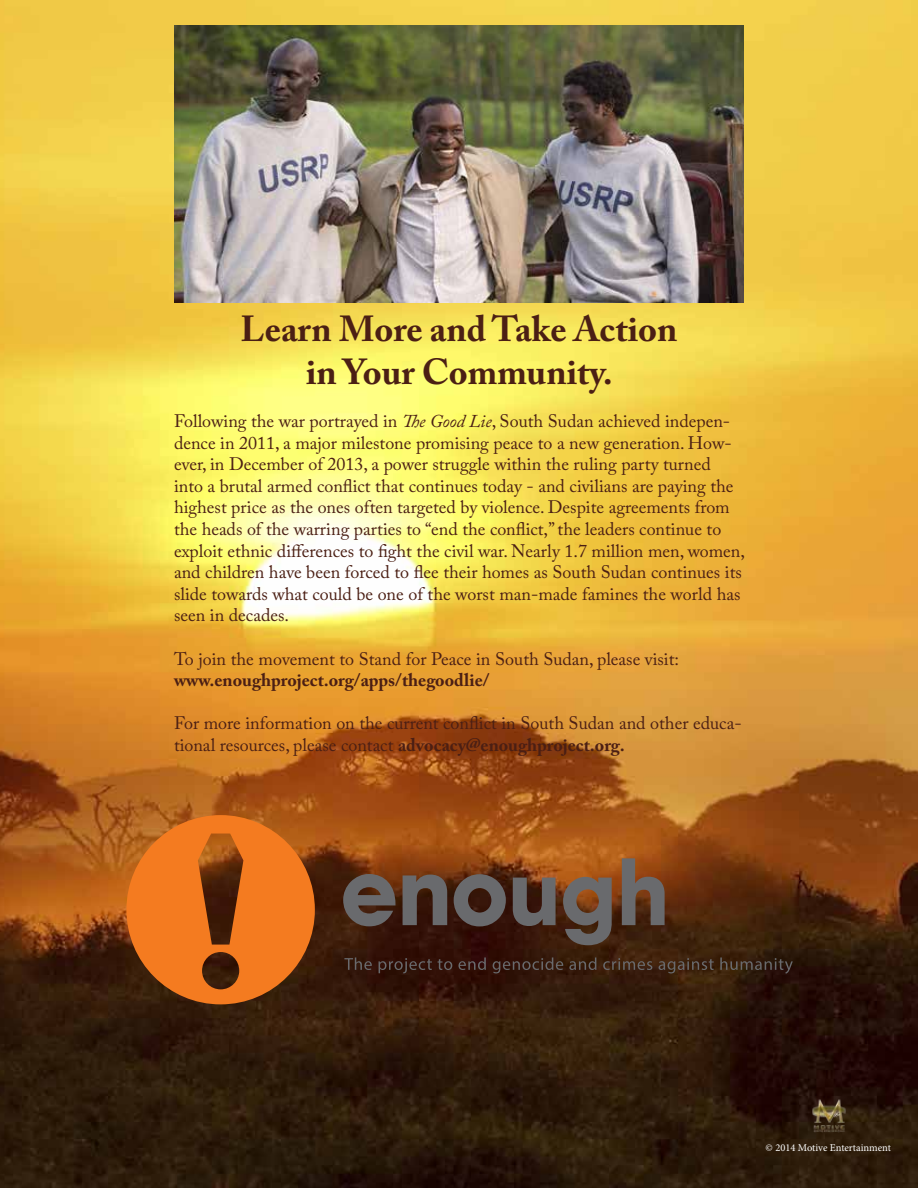
<style>
.page{position:relative;width:918px;height:1188px;background:#fff}
.page>*{position:absolute;margin:0;border:0;box-sizing:border-box;transform-origin:0 0}
.t1{font:700 36px/43.2px "Adobe Caslon Pro";color:#4b1f14;text-align:center}
.t2{font:18px/21.6px "Adobe Caslon Pro";color:#4b1f14}
.t3{font:700 18px "Adobe Caslon Pro";color:#4b1f14}
.t4{font:10.5px "Minion Pro";color:#fff}
.s1{font-style:italic}
.s2{font-weight:700}
</style>
<div class="page">
<img style="left:0;top:0;width:918px;height:1188px">
<img style="left:174px;top:26px;width:570px;height:276px">
<img style="left:810px;top:1096px;width:37px;height:37px">
<svg style="left:343px;top:874px;width:52px;height:52px;background:#5e514b"></svg>
<svg style="left:403px;top:875px;width:44px;height:50px;background:#5b514f"></svg>
<svg style="left:454px;top:874px;width:52px;height:52px;background:#584a47"></svg>
<svg style="left:513px;top:878px;width:43px;height:48px;background:#5c524f"></svg>
<svg style="left:563px;top:877px;width:49px;height:68px;background:#69584d"></svg>
<svg style="left:622px;top:858px;width:43px;height:67px;background:#6f5647"></svg>
<svg style="left:126px;top:815px;width:189px;height:189px;background:#c3631a"></svg>
<svg style="left:344px;top:957px;width:28px;height:13px"></svg>
<svg style="left:378px;top:958px;width:54px;height:15px"></svg>
<svg style="left:438px;top:959px;width:14px;height:11px"></svg>
<svg style="left:458px;top:957px;width:28px;height:13px"></svg>
<svg style="left:493px;top:957px;width:70px;height:16px"></svg>
<svg style="left:569px;top:957px;width:27px;height:13px"></svg>
<svg style="left:603px;top:958px;width:49px;height:12px"></svg>
<svg style="left:659px;top:958px;width:55px;height:15px"></svg>
<svg style="left:720px;top:957px;width:73px;height:17px"></svg>
<h1 class="t1" style="left:241px;top:307px;width:438px">Learn More and Take Action in Your Community.</h1>
<p class="t2" style="left:174px;top:410px;width:573px">Following the war portrayed in <span class="s1">The Good Lie</span>, South Sudan achieved indepen&shy;dence in 2011, a major milestone promising peace to a new generation. How&shy;ever, in December of 2013, a power struggle within the ruling party turned<br>into a brutal armed conflict that continues today - and civilians are paying the highest price as the ones often targeted by violence. Despite agreements from the heads of the warring parties to “end the conflict,” the leaders continue to exploit ethnic differences to fight the civil war. Nearly 1.7 million men, women, and children have been forced to flee their homes as South Sudan continues its slide towards what could be one of the worst man-made famines the world has seen in decades.</p>
<p class="t2" style="left:174px;top:648px;width:507px">To join the movement to Stand for Peace in South Sudan, please visit:</p>
<p class="t3" style="left:174px;top:669px;width:317px">www.enoughproject.org/apps/thegoodlie/</p>
<p class="t2" style="left:174px;top:712px;width:569px">For more information on the current conflict in South Sudan and other educa&shy;tional resources, please contact <span class="s2">advocacy@enoughproject.org.</span></p>
<p class="t4" style="left:766px;top:1141px;width:127px">© 2014 Motive Entertainment</p>
</div>
